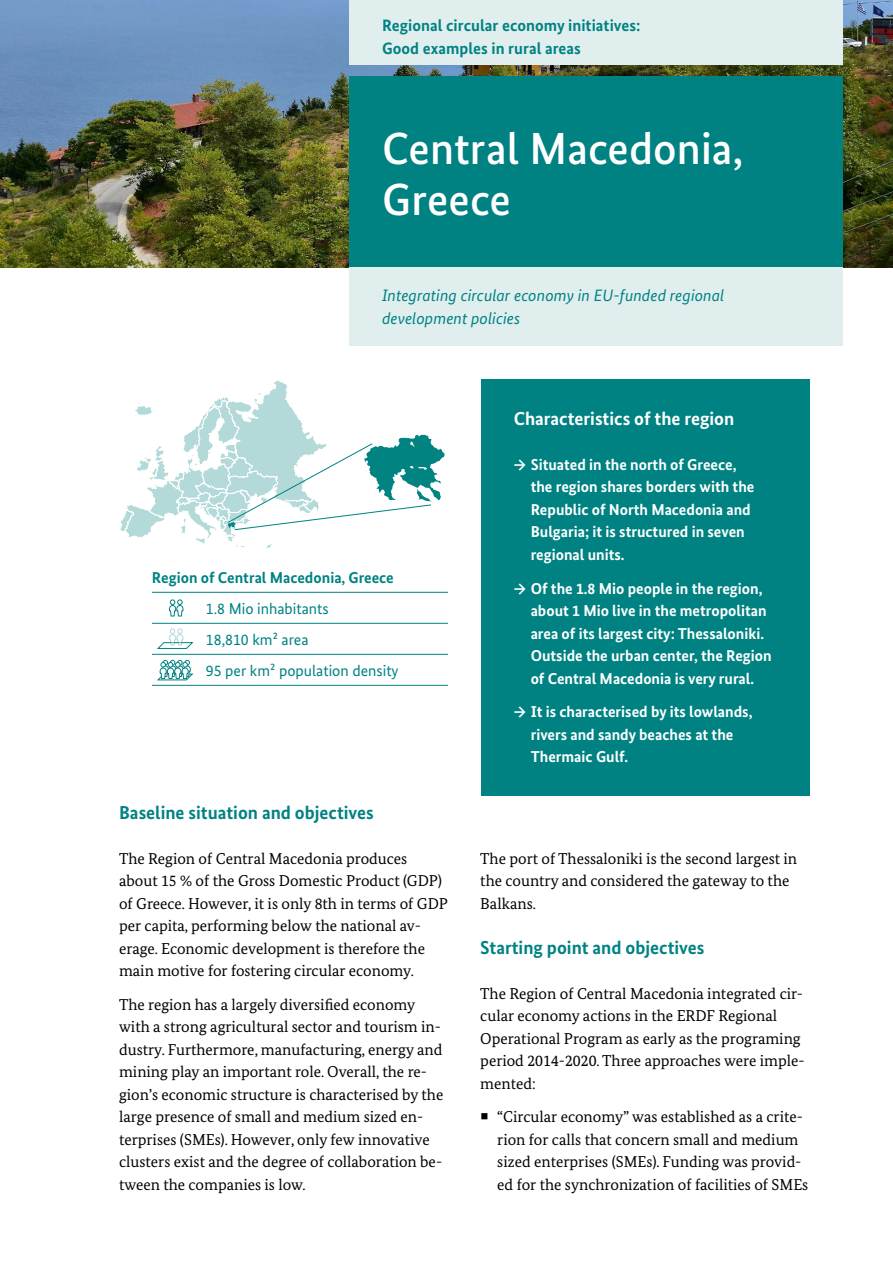
<style>
.page{position:relative;width:893px;height:1263px;background:#fff}
.page>*{position:absolute;margin:0;border:0;box-sizing:border-box;transform-origin:0 0}
.H1-Titel{font:500 45px/51px "Bundes Sans";color:#fff}
.H2-Subhead{font:700 18.75px "Bundes Sans";color:#008283}
.H2-Subhead_Kasten{font:700 18.75px "Bundes Sans";color:#fff}
.P-Untertitel_12_15{font:italic 16.5px/22.5px "Bundes Sans";letter-spacing:.005em;color:#008283}
.P-Übertitel{font:700 16.5px/22.5px "Bundes Sans";letter-spacing:.005em;color:#008283}
.P-Copy{font:15.75px/22.5px "Bundes Serif";color:#000}
.t1{font:700 15.75px/22.5px "Bundes Sans";color:#fff}
.P-Copy_Tabelle{font:15.75px "Bundes Sans";color:#008283}
.P-Copy_Tabelle-2{font:700 15.75px "Bundes Sans";color:#008283}
</style>
<div class="page">
<img style="left:0;top:0;width:893px;height:267px">
<div style="left:481px;top:380px;width:329px;height:416px;background:#008283"></div>
<div style="left:349px;top:0;width:493px;height:65px;background:#e1eeee"></div>
<div style="left:349px;top:76px;width:493px;height:191px;background:#008283"></div>
<div style="left:349px;top:267px;width:493px;height:79px;background:#e1eeee"></div>
<svg style="left:120px;top:380px;width:325px;height:168px"></svg>
<svg style="left:156px;top:599px;width:38px;height:82px"></svg>
<hr style="left:152px;top:592px;width:296px;height:1px;background:#008283">
<hr style="left:152px;top:623px;width:296px;height:1px;background:#008283">
<hr style="left:152px;top:654px;width:296px;height:1px;background:#008283">
<hr style="left:152px;top:685px;width:296px;height:1px;background:#008283">
<p class="P-Übertitel" style="left:382px;top:14px;width:260px">Regional circular economy initiatives:<br>Good examples in rural areas</p>
<h1 class="H1-Titel" style="left:382px;top:122px;width:363px">Central Macedonia,<br>Greece</h1>
<p class="P-Untertitel_12_15" style="left:382px;top:284px;width:344px">Integrating circular economy in EU-funded regional development policies</p>
<p class="P-Copy_Tabelle-2" style="left:152px;top:568px;width:243px">Region of Central Macedonia, Greece</p>
<p class="P-Copy_Tabelle" style="left:206px;top:599px;width:124px">1.8 Mio inhabitants</p>
<p class="P-Copy_Tabelle" style="left:206px;top:630px;width:104px">18,810 km² area</p>
<p class="P-Copy_Tabelle" style="left:206px;top:661px;width:194px">95 per km² population density</p>
<h2 class="H2-Subhead" style="left:119px;top:801px;width:256px">Baseline situation and objectives</h2>
<p class="P-Copy" style="left:119px;top:847px;width:330px">The Region of Central Macedonia produces about 15 % of the Gross Domestic Product (GDP) of Greece. However, it is only 8th in terms of GDP per capita, performing below the national av&shy;erage. Economic development is therefore the main motive for fostering circular economy.</p>
<p class="P-Copy" style="left:119px;top:993px;width:326px">The region has a largely diversified economy with a strong agricultural sector and tourism in&shy;dustry. Furthermore, manufacturing, energy and mining play an important role. Overall, the re&shy;gion’s economic structure is characterised by the large presence of small and medium sized en&shy;terprises (SMEs). However, only few innovative clusters exist and the degree of collaboration be&shy;tween the companies is low.</p>
<h2 class="H2-Subhead_Kasten" style="left:514px;top:407px;width:222px">Characteristics of the region</h2>
<p class="t1" style="left:531px;top:453px;width:225px;text-indent:-17px">→ Situated in the north of Greece, the region shares borders with the<br>Republic of North Macedonia and<br>Bulgaria; it is structured in seven regional units.</p>
<p class="t1" style="left:531px;top:577px;width:243px;text-indent:-17px">→ Of the 1.8 Mio people in the region, about 1 Mio live in the metropolitan area of its largest city: Thessaloniki.<br>Outside the urban center, the Region of Central Macedonia is very rural.</p>
<p class="t1" style="left:531px;top:700px;width:223px;text-indent:-17px">→ It is characterised by its lowlands, rivers and sandy beaches at the<br>Thermaic Gulf.</p>
<p class="P-Copy" style="left:480px;top:847px;width:318px">The port of Thessaloniki is the second largest in the country and considered the gateway to the<br>Balkans.</p>
<h2 class="H2-Subhead" style="left:480px;top:936px;width:226px">Starting point and objectives</h2>
<p class="P-Copy" style="left:480px;top:982px;width:326px">The Region of Central Macedonia integrated cir&shy;cular economy actions in the ERDF Regional Operational Program as early as the programing period 2014-2020. Three approaches were imple&shy;mented:</p>
<p class="P-Copy" style="left:497px;top:1105px;width:313px">“Circular economy” was established as a crite&shy;rion for calls that concern small and medium sized enterprises (SMEs). Funding was provid&shy;ed for the synchronization of facilities of SMEs</p>
</div>
